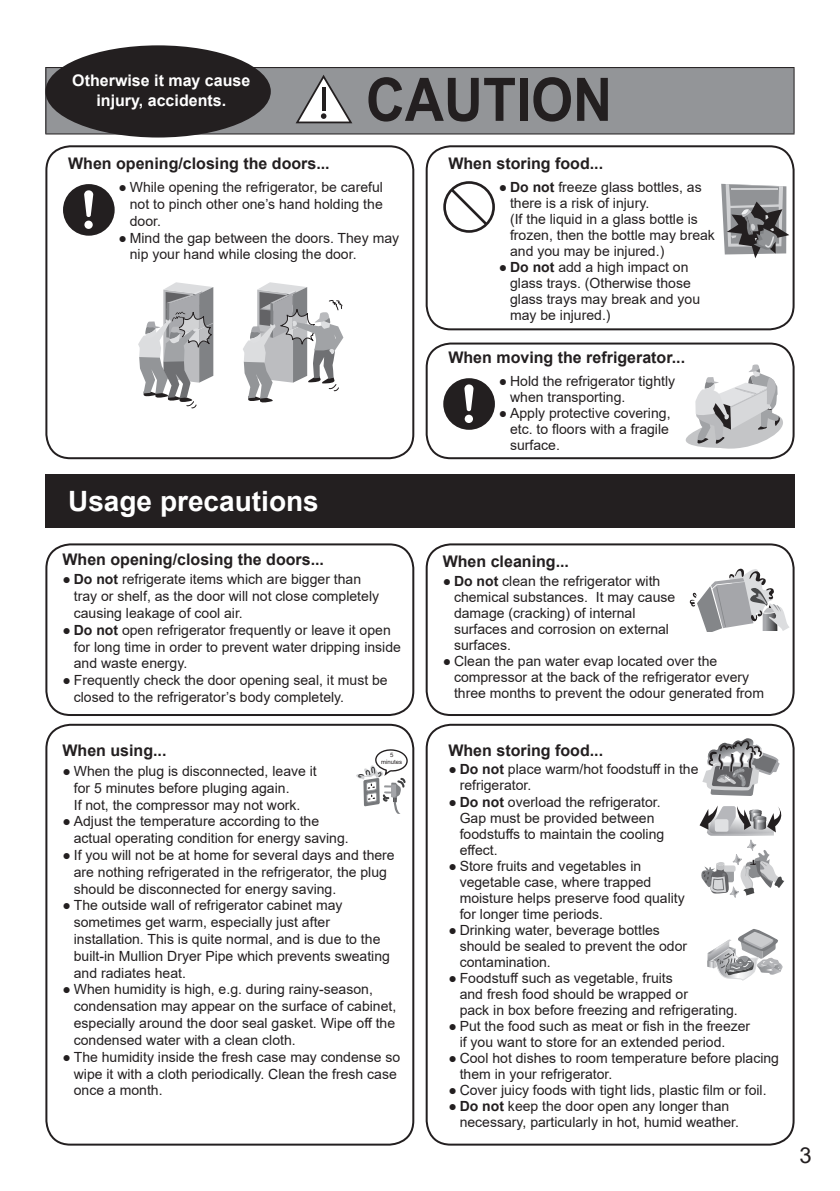
<style>
.page{position:relative;width:840px;height:1191px;background:#fff}
.page>*{position:absolute;margin:0;border:0;box-sizing:border-box;transform-origin:0 0}
.t1{font:700 60px "Arial";color:#231f20;scale:.9 1}
.t2{font:700 28px "Arial";color:#fff}
.t3{font:22px "Arial";color:#231f20}
.t4{font:700 16px "Arial";color:#231f20}
.t5{font:700 16px/19.2px "Arial";color:#fff;text-align:center}
.t6{font:14px/16px "Arial";color:#231f20}
.t7{font:6px/7.2px "Arial";color:#231f20;text-align:center}
.s1{font-weight:700}
</style>
<div class="page">
<div style="left:45px;top:473px;width:749px;height:54px;background:#231f20"></div>
<div style="left:425px;top:724px;width:369px;height:421px;border:2px solid #231f20;border-radius:24px"></div>
<div style="left:45px;top:724px;width:369px;height:421px;border:2px solid #231f20;border-radius:24px"></div>
<div style="left:45px;top:145px;width:369px;height:314px;border:2px solid #231f20;border-radius:24px"></div>
<div style="left:425px;top:145px;width:369px;height:185px;border:2px solid #231f20;border-radius:24px"></div>
<div style="left:425px;top:342px;width:369px;height:117px;border:2px solid #231f20;border-radius:24px"></div>
<div style="left:45px;top:543px;width:369px;height:173px;border:2px solid #231f20;border-radius:24px"></div>
<div style="left:425px;top:543px;width:369px;height:173px;border:2px solid #231f20;border-radius:24px"></div>
<svg style="left:699px;top:738px;width:85px;height:160px"></svg>
<svg style="left:689px;top:568px;width:100px;height:63px"></svg>
<svg style="left:721px;top:184px;width:67px;height:74px;background:#909092"></svg>
<svg style="left:685px;top:364px;width:98px;height:85px"></svg>
<svg style="left:138px;top:282px;width:75px;height:126px"></svg>
<svg style="left:243px;top:282px;width:100px;height:121px"></svg>
<div style="left:46px;top:68px;width:747px;height:66px;background:#939598"></div>
<hr style="left:45px;top:67px;width:749px;height:1px;background:#231f20">
<hr style="left:45px;top:68px;width:1px;height:65px;background:#231f20">
<hr style="left:793px;top:68px;width:1px;height:65px;background:#231f20">
<hr style="left:45px;top:133px;width:749px;height:1px;background:#231f20">
<svg style="left:296px;top:75px;width:56px;height:48px"></svg>
<div style="left:63px;top:184px;width:52px;height:52px;background:#231f20;border-radius:50%"></div>
<div style="left:84px;top:221px;width:9px;height:8px;background:#fff;border-radius:50%"></div>
<svg style="left:84px;top:190px;width:9px;height:27px"></svg>
<svg style="left:443px;top:181px;width:51px;height:52px"></svg>
<div style="left:443px;top:378px;width:51px;height:52px;background:#231f20;border-radius:50%"></div>
<div style="left:464px;top:415px;width:8px;height:8px;background:#fff;border-radius:50%"></div>
<svg style="left:464px;top:384px;width:9px;height:28px"></svg>
<div style="left:45px;top:45px;width:226px;height:92px;background:#231f20;border-radius:50%"></div>
<svg style="left:707px;top:929px;width:75px;height:51px"></svg>
<svg style="left:356px;top:749px;width:51px;height:65px"></svg>
<p class="t5" style="left:72px;top:71px;width:179px">Otherwise it may cause injury, accidents.</p>
<p class="t4" style="left:68px;top:152px;width:263px">When opening/closing the doors...</p>
<p class="t1" style="left:365px;top:57px;width:275px">CAUTION</p>
<p class="t4" style="left:448px;top:152px;width:156px">When storing food...</p>
<p class="t6" style="left:130px;top:179px;width:254px;line-height:16.8px;text-align:justify;text-indent:-11px">● While opening the refrigerator, be careful not to pinch other one’s hand holding the door.</p>
<p class="t6" style="left:130px;top:229px;width:271px;line-height:16.8px;text-indent:-11px">● Mind the gap between the doors. They may nip your hand while closing the door.</p>
<p class="t2" style="left:68px;top:481px;width:252px">Usage precautions</p>
<p class="t4" style="left:62px;top:548px;width:263px">When opening/closing the doors...</p>
<p class="t6" style="left:74px;top:571px;width:307px;line-height:16.8px;text-indent:-11px">● <span class="s1">Do not</span> refrigerate items which are bigger than tray or shelf, as the door will not close completely causing leakage of cool air.</p>
<p class="t6" style="left:74px;top:621px;width:328px;line-height:16.8px;text-indent:-11px">● <span class="s1">Do not</span> open refrigerator frequently or leave it open for long time in order to prevent water dripping inside and waste energy.</p>
<p class="t6" style="left:74px;top:672px;width:315px;line-height:16.8px;text-indent:-11px">● Frequently check the door opening seal, it must be closed to the refrigerator’s body completely.</p>
<p class="t4" style="left:62px;top:739px;width:106px">When using...</p>
<p class="t6" style="left:74px;top:762px;width:244px;line-height:16.8px;text-indent:-11px">● When the plug is disconnected, leave it for 5 minutes before pluging again.<br>If not, the compressor may not work.</p>
<p class="t6" style="left:74px;top:813px;width:276px;line-height:16.8px;text-indent:-11px">● Adjust the temperature according to the actual operating condition for energy saving.</p>
<p class="t6" style="left:74px;top:846px;width:322px;line-height:16.8px;text-indent:-11px">● If you will not be at home for several days and there are nothing refrigerated in the refrigerator, the plug should be disconnected for energy saving.</p>
<p class="t6" style="left:74px;top:897px;width:317px;line-height:16.8px;text-indent:-11px">● The outside wall of refrigerator cabinet may sometimes get warm, especially just after installation. This is quite normal, and is due to the built-in Mullion Dryer Pipe which prevents sweating and radiates heat.</p>
<p class="t6" style="left:74px;top:981px;width:324px;line-height:16.8px;text-indent:-11px">● When humidity is high, e.g. during rainy-season, condensation may appear on the surface of cabinet, especially around the door seal gasket. Wipe off the condensed water with a clean cloth.</p>
<p class="t6" style="left:74px;top:1048px;width:328px;line-height:16.8px;text-indent:-11px">● The humidity inside the fresh case may condense so wipe it with a cloth periodically. Clean the fresh case once a month.</p>
<p class="t7" style="left:381px;top:751px;width:23px">5 minutes</p>
<p class="t6" style="left:510px;top:179px;width:206px;text-indent:-11px">● <span class="s1">Do not</span> freeze glass bottles, as there is a risk of injury.<br>(If the liquid in a glass bottle is frozen, then the bottle may break and you may be injured.)</p>
<p class="t6" style="left:510px;top:259px;width:191px;text-indent:-11px">● <span class="s1">Do not</span> add a high impact on glass trays. (Otherwise those glass trays may break and you may be injured.)</p>
<p class="t4" style="left:448px;top:346px;width:238px">When moving the refrigerator...</p>
<p class="t6" style="left:510px;top:373px;width:166px;text-indent:-11px">● Hold the refrigerator tightly when transporting.</p>
<p class="t6" style="left:510px;top:405px;width:162px;text-align:justify;text-indent:-11px">● Apply protective covering, etc. to floors with a fragile surface.</p>
<p class="t4" style="left:442px;top:550px;width:128px">When cleaning...</p>
<p class="t6" style="left:454px;top:573px;width:222px;text-indent:-11px">● <span class="s1">Do not</span> clean the refrigerator with chemical substances. It may cause damage (cracking) of internal surfaces and corrosion on external surfaces.</p>
<p class="t6" style="left:454px;top:653px;width:311px;text-indent:-11px">● Clean the pan water evap located over the compressor at the back of the refrigerator every three months to prevent the odour generated from</p>
<p class="t4" style="left:448px;top:738px;width:156px">When storing food...</p>
<p class="t6" style="left:459px;top:761px;width:240px;text-indent:-11px">● <span class="s1">Do not</span> place warm/hot foodstuff in the refrigerator.</p>
<p class="t6" style="left:459px;top:793px;width:206px;text-indent:-11px">● <span class="s1">Do not</span> overload the refrigerator.<br>Gap must be provided between foodstuffs to maintain the cooling effect.</p>
<p class="t6" style="left:459px;top:857px;width:226px;text-indent:-11px">● Store fruits and vegetables in vegetable case, where trapped moisture helps preserve food quality for longer time periods.</p>
<p class="t6" style="left:459px;top:921px;width:229px;text-indent:-11px">● Drinking water, beverage bottles should be sealed to prevent the odor contamination.</p>
<p class="t6" style="left:459px;top:969px;width:279px;text-indent:-11px">● Foodstuff such as vegetable, fruits<br>and fresh food should be wrapped or<br>pack in box before freezing and refrigerating.</p>
<p class="t6" style="left:459px;top:1017px;width:292px;text-indent:-11px">● Put the food such as meat or fish in the freezer if you want to store for an extended period.</p>
<p class="t6" style="left:459px;top:1049px;width:321px;text-indent:-11px">● Cool hot dishes to room temperature before placing them in your refrigerator.</p>
<p class="t6" style="left:448px;top:1081px;width:319px">● Cover juicy foods with tight lids, plastic film or foil.</p>
<p class="t6" style="left:459px;top:1097px;width:281px;text-indent:-11px">● <span class="s1">Do not</span> keep the door open any longer than necessary, particularly in hot, humid weather.</p>
<p class="t3" style="left:798px;top:1139px;width:14px">3</p>
</div>
